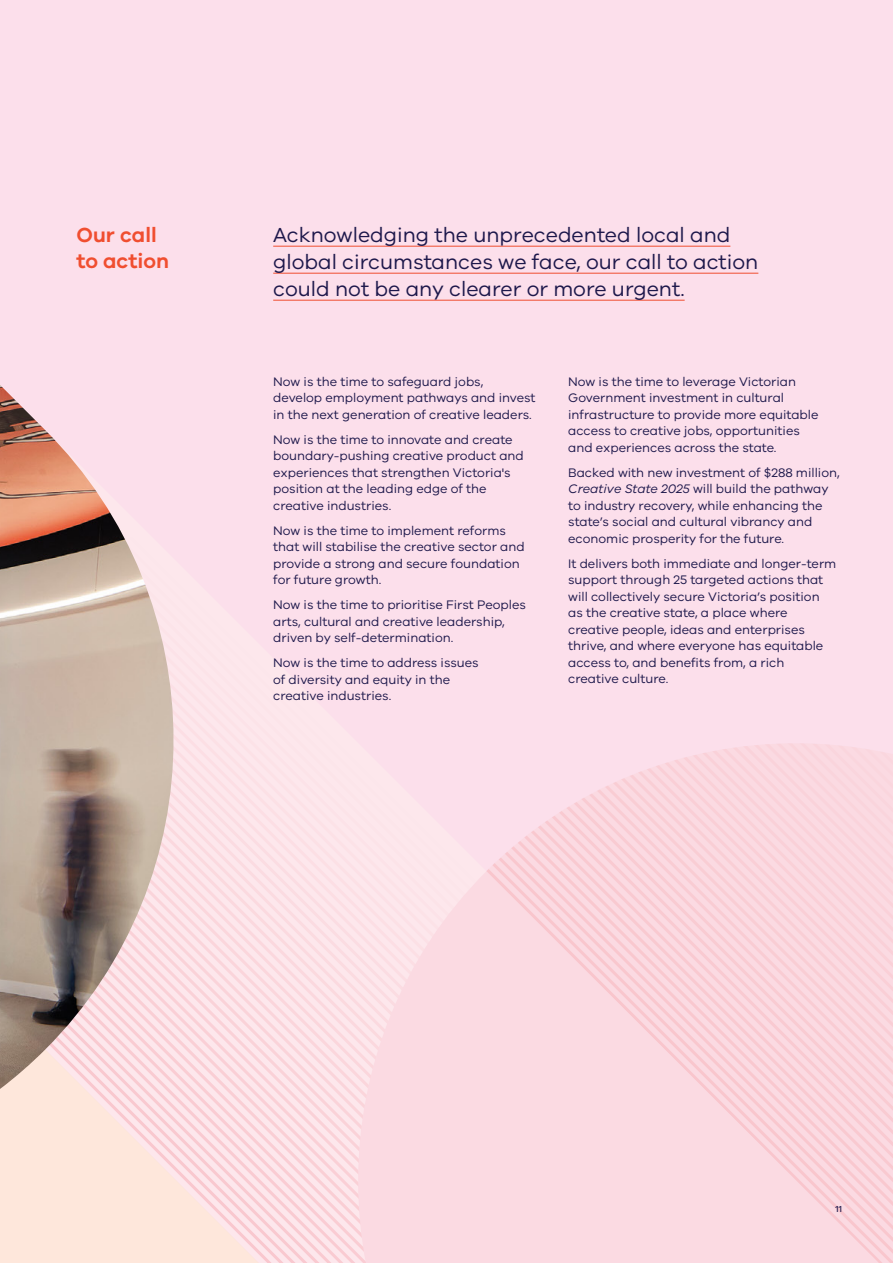
<style>
.page{position:relative;width:893px;height:1263px;background:#fcdfeb}
.page>*{position:absolute;margin:0;border:0;box-sizing:border-box;transform-origin:0 0}
.t1{font:21px/27px "VIC";color:#1d184b}
.t2{font:600 21px/25.2px "VIC";color:#f04e30}
.t3{font:12.75px/16.5px "VIC";color:#1d184b}
.t4{font:500 9px "VIC";color:#1d184b}
.s1{font-style:italic}
</style>
<div class="page">
<svg style="left:0;top:838px;width:315px;height:425px"></svg>
<svg style="left:315px;top:937px;width:76px;height:326px;fill:#fbdce2"></svg>
<img style="left:0;top:385px;width:216px;height:704px">
<svg style="left:486px;top:813px;width:407px;height:450px"></svg>
<hr style="left:273px;top:246px;width:457px;height:1px;background:#f04e30">
<hr style="left:273px;top:273px;width:485px;height:1px;background:#f04e30">
<hr style="left:273px;top:300px;width:412px;height:1px;background:#f04e30">
<h1 class="t2" style="left:77px;top:222px;width:94px">Our call to action</h1>
<h1 class="t1" style="left:273px;top:221px;width:487px">Acknowledging the unprecedented local and global circumstances we face, our call to action could not be any clearer or more urgent.</h1>
<p class="t3" style="left:273px;top:373px;width:264px">Now is the time to safeguard jobs,<br>develop employment pathways and invest in the next generation of creative leaders.</p>
<p class="t3" style="left:273px;top:431px;width:252px">Now is the time to innovate and create boundary-pushing creative product and experiences that strengthen Victoria's position at the leading edge of the creative industries.</p>
<p class="t3" style="left:273px;top:522px;width:253px">Now is the time to implement reforms that will stabilise the creative sector and provide a strong and secure foundation for future growth.</p>
<p class="t3" style="left:273px;top:596px;width:254px">Now is the time to prioritise First Peoples arts, cultural and creative leadership, driven by self-determination.</p>
<p class="t3" style="left:273px;top:654px;width:207px">Now is the time to address issues of diversity and equity in the creative industries.</p>
<p class="t3" style="left:568px;top:373px;width:252px">Now is the time to leverage Victorian Government investment in cultural infrastructure to provide more equitable access to creative jobs, opportunities and experiences across the state.</p>
<p class="t3" style="left:568px;top:464px;width:273px">Backed with new investment of $288 million, <span class="s1">Creative State 2025</span> will build the pathway to industry recovery, while enhancing the state’s social and cultural vibrancy and economic prosperity for the future.</p>
<p class="t3" style="left:568px;top:555px;width:270px">It delivers both immediate and longer-term support through 25 targeted actions that will collectively secure Victoria’s position as the creative state, a place where creative people, ideas and enterprises thrive, and where everyone has equitable access to, and benefits from, a rich creative culture.</p>
<p class="t4" style="left:835px;top:1203px;width:8px">11</p>
</div>
